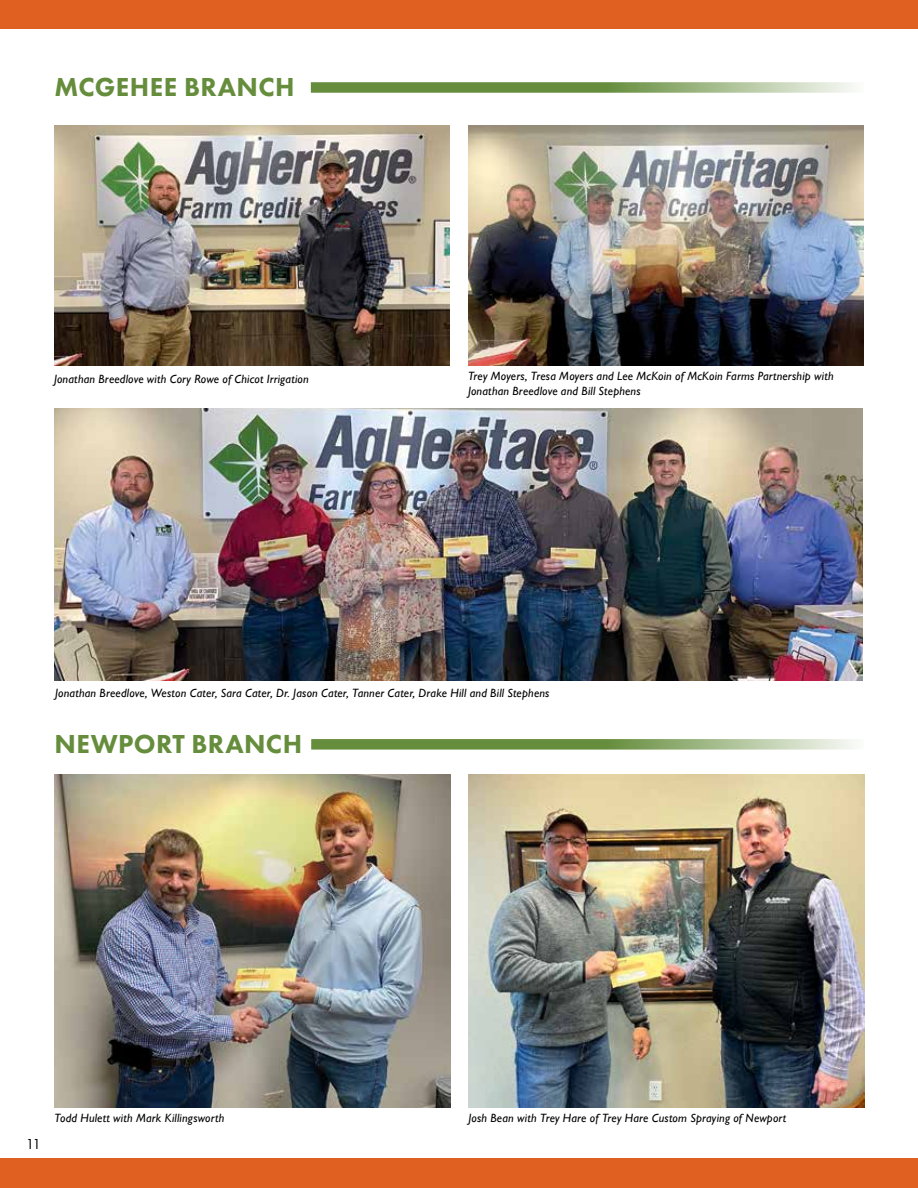
<style>
.page{position:relative;width:918px;height:1188px;background:#fff}
.page>*{position:absolute;margin:0;border:0;box-sizing:border-box;transform-origin:0 0}
.t1{font:800 27px "Futura PT";letter-spacing:.01em;color:#658d3c}
.t2{font:15px "Futura PT";color:#000}
.t3{font:italic 12px/14.4px "Gill Sans";letter-spacing:.015em;color:#000}
</style>
<div class="page">
<div style="left:0;top:1158px;width:918px;height:30px;background:#df6020"></div>
<div style="left:0;top:0;width:918px;height:28px;background:#df6020"></div>
<svg style="left:311px;top:739px;width:543px;height:11px;background:#8ba96c"></svg>
<svg style="left:311px;top:82px;width:543px;height:11px;background:#8ba96d"></svg>
<img style="left:54px;top:408px;width:809px;height:273px">
<img style="left:468px;top:125px;width:396px;height:241px">
<img style="left:54px;top:774px;width:396px;height:333px">
<img style="left:468px;top:774px;width:396px;height:333px">
<img style="left:54px;top:125px;width:396px;height:241px">
<h1 class="t1" style="left:54px;top:70px;width:242px">MCGEHEE BRANCH</h1>
<p class="t3" style="left:54px;top:371px;width:256px">Jonathan Breedlove with Cory Rowe of Chicot Irrigation</p>
<p class="t3" style="left:468px;top:369px;width:367px">Trey Moyers, Tresa Moyers and Lee McKoin of McKoin Farms Partnership with<br>Jonathan Breedlove and Bill Stephens</p>
<p class="t3" style="left:55px;top:686px;width:496px">Jonathan Breedlove, Weston Cater, Sara Cater, Dr. Jason Cater, Tanner Cater, Drake Hill and Bill Stephens</p>
<h1 class="t1" style="left:55px;top:727px;width:249px">NEWPORT BRANCH</h1>
<p class="t2" style="left:26px;top:1135px;width:17px">11</p>
<p class="t3" style="left:55px;top:1111px;width:171px">Todd Hulett with Mark Killingsworth</p>
<p class="t3" style="left:468px;top:1111px;width:319px">Josh Bean with Trey Hare of Trey Hare Custom Spraying of Newport</p>
</div>
